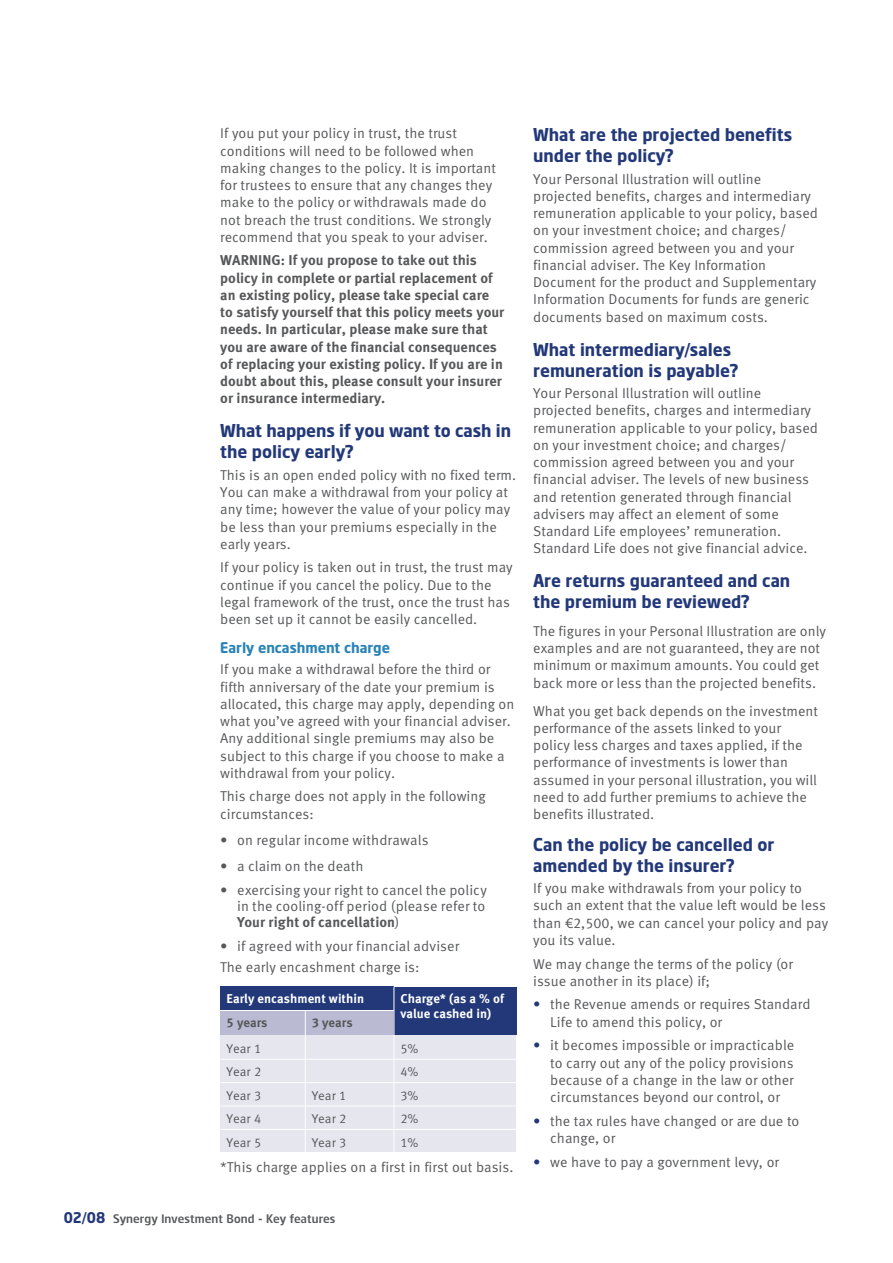
<style>
.page{position:relative;width:893px;height:1263px;background:#fff}
.page>*{position:absolute;margin:0;border:0;box-sizing:border-box;transform-origin:0 0}
.t1{font:700 18px/21px "Standard Life";color:#223879}
.t2{font:700 15px "Standard Life";color:#2a83b7}
.t3{font:14.25px/17.2px "Meta Standard Life Pro TF Norm";color:#57585a}
.t4{font:700 14.25px/17.2px "Meta Standard Life Pro TF";color:#57585a}
.t5{font:12.75px/23.5px "Meta Standard Life Pro TF Norm";color:#57585a;text-align:justify}
.t6{font:700 12.75px/15.8px "Meta Standard Life Pro TF";color:#fff}
.t7{font:700 12.75px "Meta Standard Life Pro TF";color:#57585a}
.t8{font:12px "Standard Life";letter-spacing:.015em;color:#57585a}
.s1{font-family:"Meta Standard Life Pro TF Norm";font-weight:400}
.s2{font-weight:700;font-size:15px;color:#223879}
.s3{color:#223879}
</style>
<div class="page">
<div style="left:220px;top:986px;width:174px;height:24px;background:#223879"></div>
<div style="left:394px;top:986px;width:122px;height:48px;background:#223879"></div>
<div style="left:220px;top:1035px;width:296px;height:117px;background:#e6e6ef"></div>
<hr style="left:394px;top:986px;width:1px;height:166px;background:#fff">
<hr style="left:220px;top:1059px;width:296px;height:1px;background:#fff">
<hr style="left:220px;top:1082px;width:296px;height:1px;background:#fff">
<hr style="left:220px;top:1106px;width:296px;height:1px;background:#fff">
<hr style="left:220px;top:1129px;width:296px;height:1px;background:#fff">
<div style="left:220px;top:1011px;width:174px;height:23px;background:#babad2"></div>
<hr style="left:305px;top:1011px;width:1px;height:141px;background:#fff">
<p class="t3" style="left:220px;top:124px;width:277px">If you put your policy in trust, the trust conditions will need to be followed when making changes to the policy. It is important for trustees to ensure that any changes they make to the policy or withdrawals made do not breach the trust conditions. We strongly recommend that you speak to your adviser.</p>
<p class="t4" style="left:220px;top:251px;width:286px">WARNING: If you propose to take out this policy in complete or partial replacement of an existing policy, please take special care to satisfy yourself that this policy meets your needs. In particular, please make sure that you are aware of the financial consequences of replacing your existing policy. If you are in doubt about this, please consult your insurer or insurance intermediary.</p>
<p class="t1" style="left:220px;top:420px;width:292px">What happens if you want to cash in the policy early?</p>
<p class="t3" style="left:220px;top:465px;width:297px">This is an open ended policy with no fixed term.<br>You can make a withdrawal from your policy at any time; however the value of your policy may be less than your premiums especially in the early years.</p>
<p class="t3" style="left:220px;top:558px;width:294px">If your policy is taken out in trust, the trust may continue if you cancel the policy. Due to the legal framework of the trust, once the trust has been set up it cannot be easily cancelled.</p>
<p class="t2" style="left:220px;top:638px;width:171px">Early encashment charge</p>
<p class="t3" style="left:220px;top:660px;width:296px">If you make a withdrawal before the third or fifth anniversary of the date your premium is allocated, this charge may apply, depending on what you’ve agreed with your financial adviser.<br>Any additional single premiums may also be subject to this charge if you choose to make a withdrawal from your policy.</p>
<p class="t3" style="left:220px;top:787px;width:267px">This charge does not apply in the following circumstances:</p>
<p class="t3" style="left:220px;top:830px;width:210px">• on regular income withdrawals</p>
<p class="t3" style="left:220px;top:856px;width:145px">• a claim on the death</p>
<p class="t3" style="left:220px;top:881px;width:268px;line-height:15.8px;text-align:right">• exercising your right to cancel the policy in the cooling-off period (please refer to</p>
<p class="t4" style="left:237px;top:912px;width:164px">Your right of cancellation<span class="s1">)</span></p>
<p class="t3" style="left:220px;top:934px;width:241px;line-height:21.5px">• if agreed with your financial adviser<br>The early encashment charge is:</p>
<p class="t6" style="left:227px;top:989px;width:139px">Early encashment within</p>
<p class="t6" style="left:400px;top:989px;width:105px">Charge* (as a % of value cashed in)</p>
<p class="t5" style="left:227px;top:1035px;width:36px">Year 1<br>Year 2<br>Year 3<br>Year 4<br>Year 5</p>
<p class="t5" style="left:400px;top:1035px;width:20px">5% 4% 3% 2% 1%</p>
<p class="t7" style="left:227px;top:1013px;width:42px">5 years</p>
<p class="t7" style="left:312px;top:1013px;width:42px">3 years</p>
<p class="t5" style="left:312px;top:1082px;width:36px">Year 1<br>Year 2<br>Year 3</p>
<p class="t3" style="left:220px;top:1157px;width:295px">*This charge applies on a first in first out basis.</p>
<p class="t8" style="left:64px;top:1211px;width:273px"><span class="s2">02/08</span> Synergy Investment Bond - Key features</p>
<p class="t1" style="left:533px;top:124px;width:260px">What are the projected benefits under the policy?</p>
<p class="t3" style="left:533px;top:169px;width:286px">Your Personal Illustration will outline projected benefits, charges and intermediary remuneration applicable to your policy, based on your investment choice; and charges/ commission agreed between you and your financial adviser. The Key Information Document for the product and Supplementary Information Documents for funds are generic documents based on maximum costs.</p>
<p class="t1" style="left:533px;top:338px;width:207px">What intermediary/sales remuneration is payable?</p>
<p class="t3" style="left:533px;top:383px;width:286px">Your Personal Illustration will outline projected benefits, charges and intermediary remuneration applicable to your policy, based on your investment choice; and charges/ commission agreed between you and your financial adviser. The levels of new business and retention generated through financial advisers may affect an element of some Standard Life employees’ remuneration.<br>Standard Life does not give financial advice.</p>
<p class="t1" style="left:533px;top:570px;width:259px">Are returns guaranteed and can the premium be reviewed?</p>
<p class="t3" style="left:533px;top:621px;width:294px">The figures in your Personal Illustration are only examples and are not guaranteed, they are not minimum or maximum amounts. You could get back more or less than the projected benefits.</p>
<p class="t3" style="left:533px;top:701px;width:286px">What you get back depends on the investment performance of the assets linked to your policy less charges and taxes applied, if the performance of investments is lower than assumed in your personal illustration, you will need to add further premiums to achieve the benefits illustrated.</p>
<p class="t1" style="left:533px;top:833px;width:243px">Can the policy be cancelled or amended by the insurer?</p>
<p class="t3" style="left:533px;top:879px;width:296px">If you make withdrawals from your policy to such an extent that the value left would be less than €2,500, we can cancel your policy and pay you its value.</p>
<p class="t3" style="left:533px;top:954px;width:261px">We may change the terms of the policy (or issue another in its place) if;</p>
<p class="t3" style="left:550px;top:995px;width:262px;text-indent:-17px"><span class="s3">•</span> the Revenue amends or requires Standard<br>Life to amend this policy, or</p>
<p class="t3" style="left:550px;top:1036px;width:245px;text-align:justify;text-indent:-17px"><span class="s3">•</span> it becomes impossible or impracticable to carry out any of the policy provisions because of a change in the law or other circumstances beyond our control, or</p>
<p class="t3" style="left:550px;top:1111px;width:251px;text-indent:-17px"><span class="s3">•</span> the tax rules have changed or are due to change, or</p>
<p class="t3" style="left:533px;top:1152px;width:247px"><span class="s3">•</span> we have to pay a government levy, or</p>
</div>
